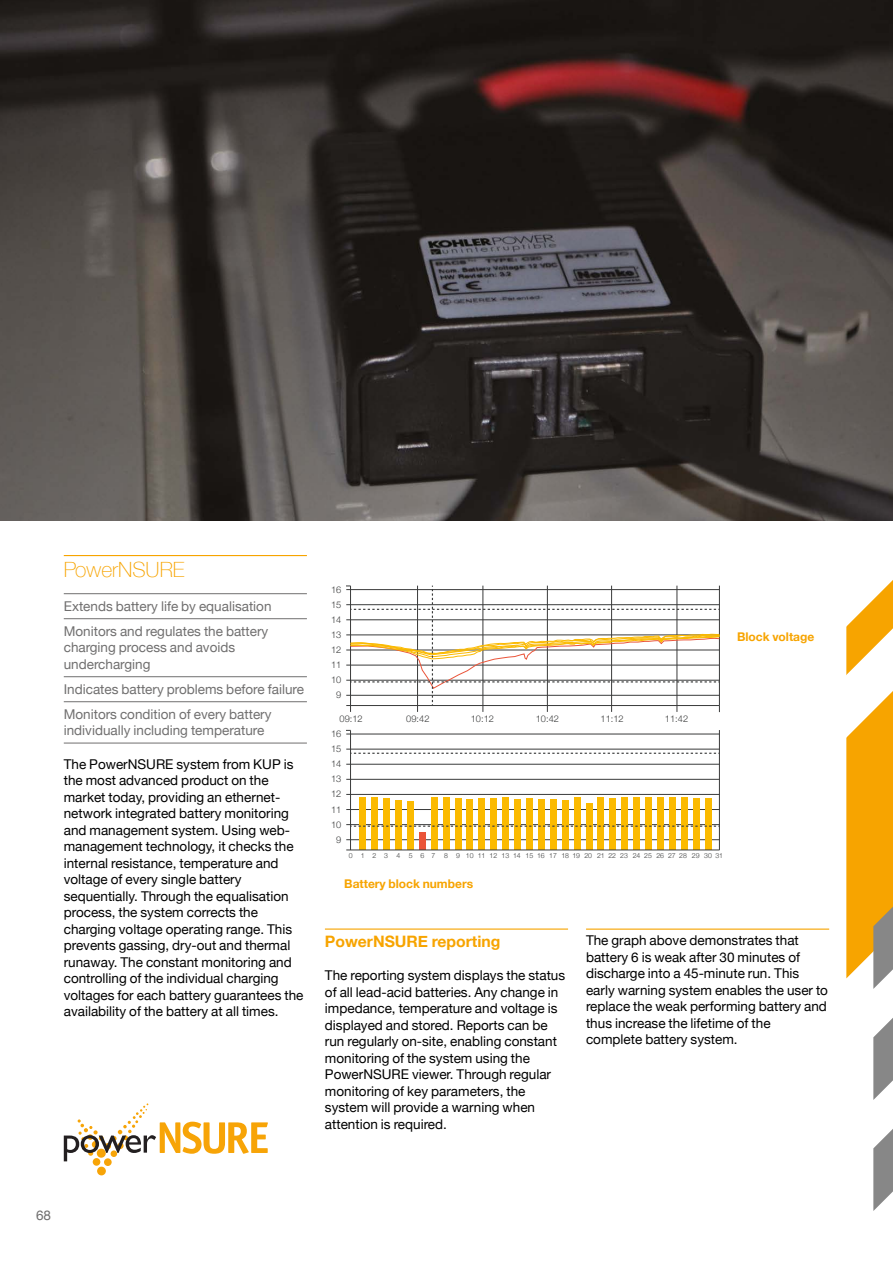
<style>
.page{position:relative;width:893px;height:1263px;background:#fff}
.page>*{position:absolute;margin:0;border:0;box-sizing:border-box;transform-origin:0 0}
.t1{font:100 21px "Helvetica Neue";color:#f7a400}
.t2{font:700 15.75px "Helvetica Neue";color:#f7a400}
.t3{font:13.5px/16.5px "Helvetica Neue";color:#000}
.t4{font:13.5px/25px "Helvetica Neue";color:#706f6f}
.t5{font:700 12px "Helvetica Neue";color:#f7a400}
.t6{font:300 9.3px/15.1px "Helvetica Neue";color:#3a3b3b;text-align:center}
.t7{font:300 6.9px "Helvetica Neue";color:#3a3b3b}
</style>
<div class="page">
<svg style="left:873px;top:1129px;width:20px;height:82px"></svg>
<svg style="left:873px;top:1018px;width:20px;height:82px"></svg>
<svg style="left:846px;top:580px;width:47px;height:409px"></svg>
<img style="left:0;top:0;width:893px;height:521px">
<hr style="left:325px;top:928px;width:243px;height:2px;background:#f7a400">
<hr style="left:586px;top:928px;width:243px;height:2px;background:#f7a400">
<hr style="left:64px;top:555px;width:243px;height:1px;background:#f7a400">
<hr style="left:64px;top:593px;width:243px;height:1px;background:#706f6f">
<hr style="left:64px;top:618px;width:243px;height:1px;background:#706f6f">
<hr style="left:64px;top:676px;width:243px;height:1px;background:#706f6f">
<hr style="left:64px;top:701px;width:243px;height:1px;background:#706f6f">
<hr style="left:64px;top:743px;width:243px;height:1px;background:#706f6f">
<div style="left:97px;top:1167px;width:9px;height:8px;background:#f7a407;border-radius:50%"></div>
<div style="left:104px;top:1158px;width:8px;height:8px;background:#f7a407;border-radius:50%"></div>
<div style="left:93px;top:1158px;width:7px;height:8px;background:#f7a407;border-radius:50%"></div>
<svg style="left:64px;top:1103px;width:204px;height:58px"></svg>
<hr style="left:719px;top:730px;width:1px;height:120px;background:#3a3b3b">
<hr style="left:346px;top:734px;width:373px;height:1px;background:#3a3b3b">
<hr style="left:346px;top:749px;width:373px;height:1px;background:#3a3b3b">
<hr style="left:346px;top:764px;width:373px;height:1px;background:#3a3b3b">
<hr style="left:346px;top:779px;width:373px;height:1px;background:#3a3b3b">
<hr style="left:346px;top:794px;width:373px;height:1px;background:#3a3b3b">
<hr style="left:346px;top:809px;width:373px;height:1px;background:#3a3b3b">
<hr style="left:346px;top:824px;width:373px;height:1px;background:#3a3b3b">
<hr style="left:346px;top:839px;width:373px;height:1px;background:#3a3b3b">
<hr style="left:350px;top:730px;width:1px;height:120px;background:#3a3b3b">
<div style="left:360px;top:798px;width:6px;height:52px;background:#fbba00"></div>
<div style="left:372px;top:798px;width:6px;height:52px;background:#fbba00"></div>
<div style="left:383px;top:798px;width:7px;height:52px;background:#fbba00"></div>
<div style="left:395px;top:800px;width:7px;height:50px;background:#fbba00"></div>
<div style="left:407px;top:801px;width:7px;height:49px;background:#fbba00"></div>
<div style="left:419px;top:832px;width:7px;height:18px;background:#ea5439"></div>
<div style="left:431px;top:798px;width:6px;height:52px;background:#fbba00"></div>
<div style="left:443px;top:798px;width:6px;height:52px;background:#fbba00"></div>
<div style="left:455px;top:798px;width:6px;height:52px;background:#fbba00"></div>
<div style="left:467px;top:799px;width:6px;height:51px;background:#fbba00"></div>
<div style="left:479px;top:798px;width:6px;height:52px;background:#fbba00"></div>
<div style="left:491px;top:798px;width:6px;height:52px;background:#fbba00"></div>
<div style="left:502px;top:797px;width:7px;height:53px;background:#fbba00"></div>
<div style="left:514px;top:799px;width:7px;height:51px;background:#fbba00"></div>
<div style="left:526px;top:798px;width:7px;height:52px;background:#fbba00"></div>
<div style="left:538px;top:799px;width:7px;height:51px;background:#fbba00"></div>
<div style="left:550px;top:799px;width:6px;height:51px;background:#fbba00"></div>
<div style="left:562px;top:800px;width:6px;height:50px;background:#fbba00"></div>
<div style="left:574px;top:798px;width:6px;height:52px;background:#fbba00"></div>
<div style="left:586px;top:803px;width:6px;height:47px;background:#fbba00"></div>
<div style="left:598px;top:798px;width:6px;height:52px;background:#fbba00"></div>
<div style="left:610px;top:798px;width:6px;height:52px;background:#fbba00"></div>
<div style="left:622px;top:798px;width:6px;height:52px;background:#fbba00"></div>
<div style="left:633px;top:798px;width:7px;height:52px;background:#fbba00"></div>
<div style="left:645px;top:798px;width:7px;height:52px;background:#fbba00"></div>
<div style="left:657px;top:798px;width:7px;height:52px;background:#fbba00"></div>
<div style="left:669px;top:798px;width:6px;height:52px;background:#fbba00"></div>
<div style="left:681px;top:797px;width:6px;height:53px;background:#fbba00"></div>
<div style="left:693px;top:798px;width:6px;height:52px;background:#fbba00"></div>
<div style="left:705px;top:798px;width:6px;height:52px;background:#fbba00"></div>
<hr style="left:346px;top:850px;width:373px;height:1px;background:#3a3b3b">
<svg style="left:351px;top:753px;width:368px;height:1px"></svg>
<svg style="left:351px;top:825px;width:368px;height:2px"></svg>
<svg style="left:346px;top:586px;width:374px;height:126px"></svg>
<h1 class="t1" style="left:64px;top:554px;width:122px">PowerNSURE</h1>
<p class="t4" style="left:64px;top:594px;width:209px">Extends battery life by equalisation<br>Monitors and regulates the battery</p>
<p class="t4" style="left:64px;top:640px;width:173px;line-height:16.5px">charging process and avoids undercharging</p>
<p class="t4" style="left:64px;top:677px;width:242px">Indicates battery problems before failure<br>Monitors condition of every battery</p>
<p class="t4" style="left:64px;top:719px;width:202px">individually including temperature</p>
<p class="t3" style="left:64px;top:757px;width:241px">The PowerNSURE system from KUP is the most advanced product on the market today, providing an ethernet&shy;network integrated battery monitoring and management system. Using web&shy;management technology, it checks the internal resistance, temperature and voltage of every single battery sequentially. Through the equalisation process, the system corrects the charging voltage operating range. This prevents gassing, dry-out and thermal runaway. The constant monitoring and controlling of the individual charging voltages for each battery guarantees the availability of the battery at all times.</p>
<p class="t6" style="left:331px;top:581px;width:12px">16</p>
<p class="t6" style="left:331px;top:596px;width:12px">15</p>
<p class="t6" style="left:331px;top:626px;width:12px">13<br>12<br>11<br>10<br>9</p>
<p class="t5" style="left:737px;top:627px;width:79px">Block voltage</p>
<p class="t6" style="left:331px;top:611px;width:12px">14</p>
<p class="t6" style="left:340px;top:710px;width:25px">09:12</p>
<p class="t6" style="left:406px;top:710px;width:25px">09:42</p>
<p class="t6" style="left:471px;top:710px;width:25px">10:12</p>
<p class="t6" style="left:536px;top:710px;width:25px">10:42</p>
<p class="t6" style="left:601px;top:710px;width:25px">11:12</p>
<p class="t6" style="left:665px;top:710px;width:25px">11:42</p>
<p class="t6" style="left:331px;top:725px;width:12px">16</p>
<p class="t6" style="left:331px;top:740px;width:12px">15</p>
<p class="t6" style="left:331px;top:771px;width:12px">13<br>12<br>11<br>10<br>9</p>
<p class="t6" style="left:331px;top:756px;width:12px">14</p>
<p class="t7" style="left:349px;top:850px;width:88px">0 1 2 3 4 5 6 7</p>
<p class="t7" style="left:444px;top:850px;width:281px">8 9 10 11 12 13 14 15 16 17 18 19 20 21 22 23 24 25 26 27 28 29 30 31</p>
<p class="t5" style="left:344px;top:874px;width:130px">Battery block numbers</p>
<p class="t2" style="left:325px;top:929px;width:177px">PowerNSURE reporting</p>
<p class="t3" style="left:325px;top:968px;width:242px">The reporting system displays the status of all lead-acid batteries. Any change in impedance, temperature and voltage is displayed and stored. Reports can be run regularly on-site, enabling constant monitoring of the system using the PowerNSURE viewer. Through regular monitoring of key parameters, the system will provide a warning when attention is required.</p>
<p class="t3" style="left:586px;top:933px;width:243px">The graph above demonstrates that battery 6 is weak after 30 minutes of discharge into a 45-minute run. This early warning system enables the user to replace the weak performing battery and thus increase the lifetime of the complete battery system.</p>
<p class="t4" style="left:36px;top:1204px;width:17px">68</p>
</div>
